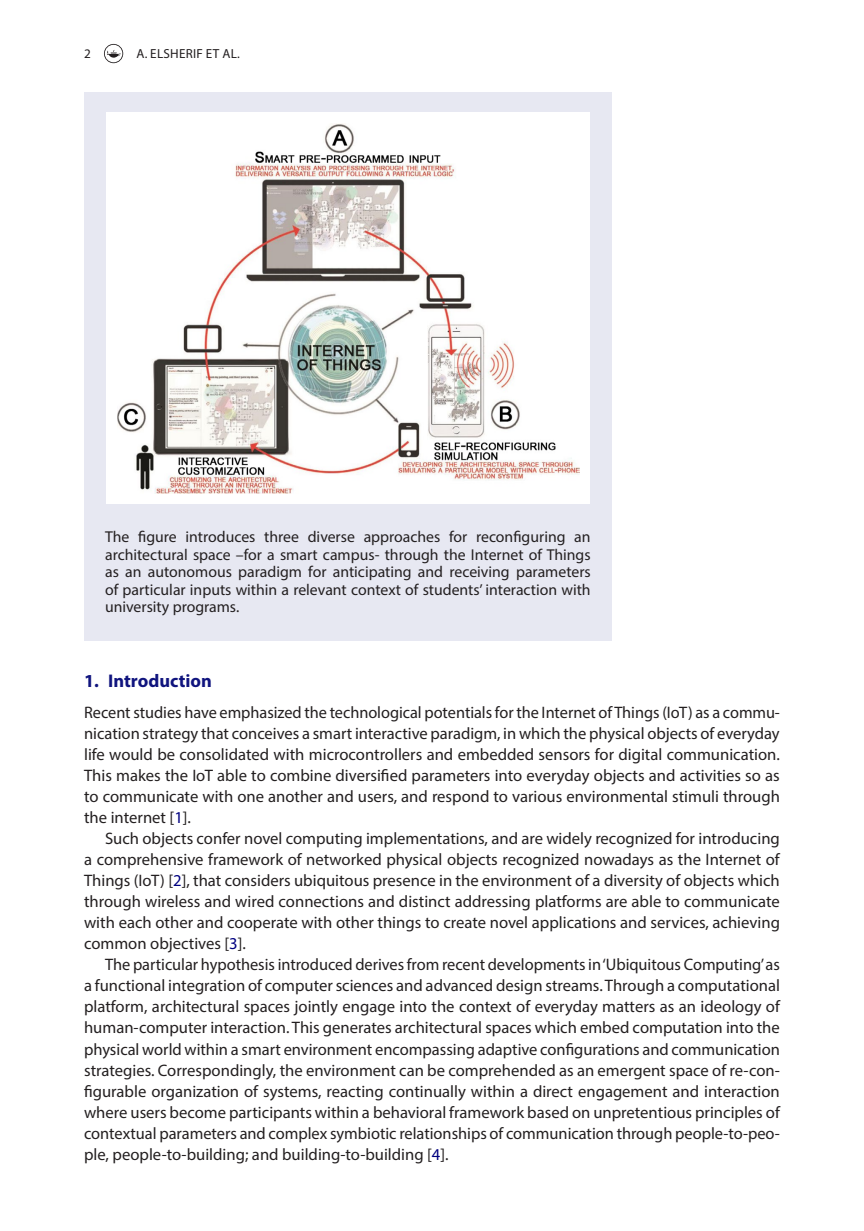
<style>
.page{position:relative;width:864px;height:1231px;background:#fff}
.page>*{position:absolute;margin:0;border:0;box-sizing:border-box;transform-origin:0 0}
.t1{font:700 18.38px "Myriad Pro";color:#10147e}
.t2{font:16.62px/21px "Myriad Pro";color:#231f20;text-align:justify}
.t3{font:15.75px/17.5px "Myriad Pro";color:#231f20;text-align:justify}
.t4{font:13.12px "Myriad Pro";letter-spacing:.02em;color:#231f20}
.s1{color:#000080}
</style>
<div class="page">
<svg style="left:104px;top:44px;width:19px;height:19px"></svg>
<div style="left:84px;top:93px;width:527px;height:403px;background:#e7e8f2"></div>
<div style="left:84px;top:493px;width:527px;height:147px;background:#e7e8f2"></div>
<div style="left:106px;top:113px;width:483px;height:391px;background:#fff"></div>
<img style="left:117px;top:124px;width:462px;height:369px">
<p class="t4" style="left:84px;top:45px;width:8px">2</p>
<p class="t4" style="left:136px;top:45px;width:105px">A. ELSHERIF ET AL.</p>
<p class="t3" style="left:105px;top:528px;width:487px">The figure introduces three diverse approaches for reconfiguring an architectural space –for a smart campus- through the Internet of Things as an autonomous paradigm for anticipating and receiving parameters of particular inputs within a relevant context of students’ interaction with university programs.</p>
<p class="t1" style="left:84px;top:669px;width:129px">1. Introduction</p>
<p class="t2" style="left:84px;top:702px;width:697px">Recent studies have emphasized the technological potentials for the Internet of Things (IoT) as a commu&shy;nication strategy that conceives a smart interactive paradigm, in which the physical objects of everyday life would be consolidated with microcontrollers and embedded sensors for digital communication.<br>This makes the IoT able to combine diversified parameters into everyday objects and activities so as to communicate with one another and users, and respond to various environmental stimuli through the internet [<span class="s1">1</span>].</p>
<p class="t2" style="left:84px;top:828px;width:697px;text-indent:21px">Such objects confer novel computing implementations, and are widely recognized for introducing a comprehensive framework of networked physical objects recognized nowadays as the Internet of Things (IoT) [<span class="s1">2</span>], that considers ubiquitous presence in the environment of a diversity of objects which through wireless and wired connections and distinct addressing platforms are able to communicate with each other and cooperate with other things to create novel applications and services, achieving common objectives [<span class="s1">3</span>].</p>
<p class="t2" style="left:84px;top:954px;width:697px;text-indent:21px">The particular hypothesis introduced derives from recent developments in ‘Ubiquitous Computing’ as a functional integration of computer sciences and advanced design streams. Through a computational platform, architectural spaces jointly engage into the context of everyday matters as an ideology of human-computer interaction. This generates architectural spaces which embed computation into the physical world within a smart environment encompassing adaptive configurations and communication strategies. Correspondingly, the environment can be comprehended as an emergent space of re-con&shy;figurable organization of systems, reacting continually within a direct engagement and interaction where users become participants within a behavioral framework based on unpretentious principles of contextual parameters and complex symbiotic relationships of communication through people-to-peo&shy;ple, people-to-building; and building-to-building [<span class="s1">4</span>].</p>
</div>
